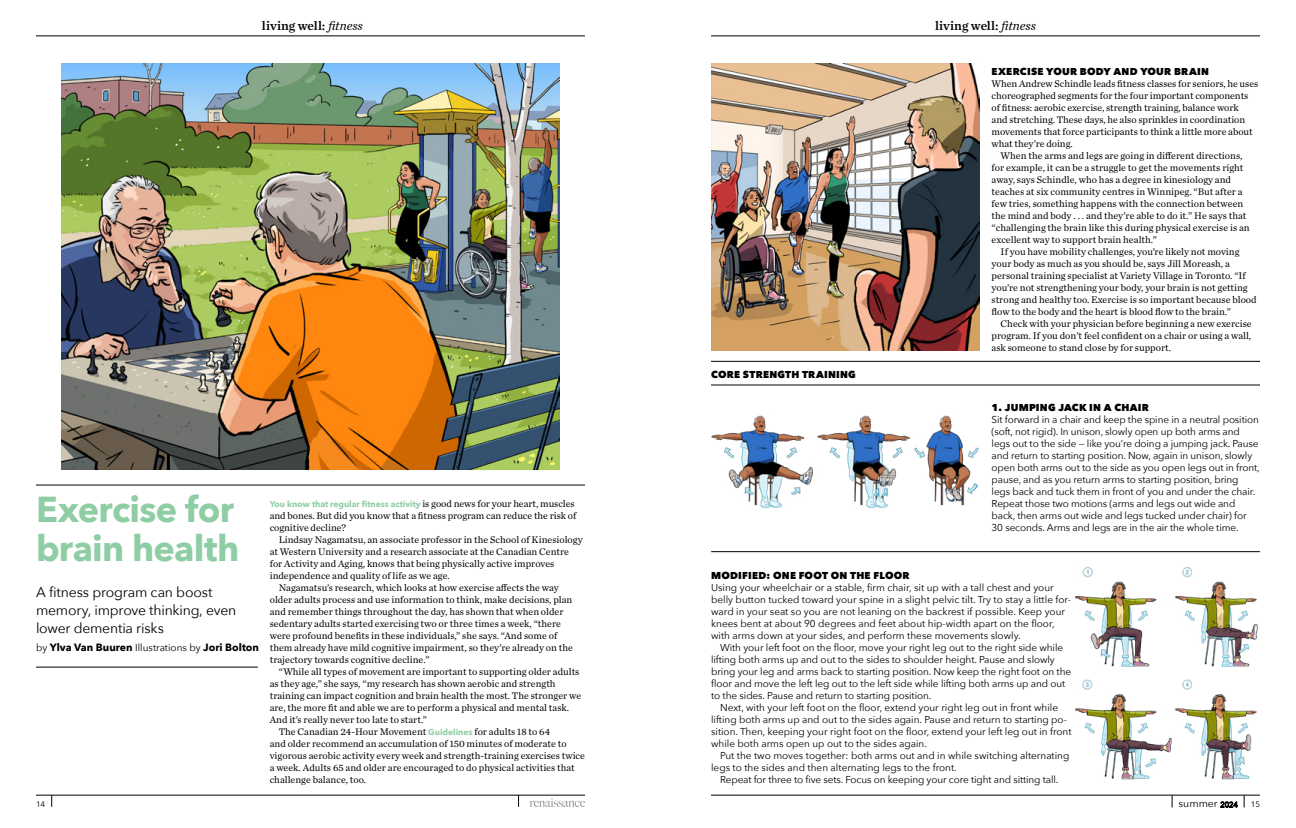
<style>
.page{position:relative;width:1296px;height:828px;background:#fff}
.page>*{position:absolute;margin:0;border:0;box-sizing:border-box;transform-origin:0 0}
.t1{font:700 36px/39px "Avenir Next";letter-spacing:-.02em;color:#8fcea5}
.DEK{font:14px/18px "Avenir Next";letter-spacing:-.015em;color:#000}
.Slug_-_Small_-_Left{font:13px "Chronicle Text G1 Semi";color:#000}
.Byline{font:700 10.5px "Avenir Next";color:#000}
.t2{font:10.5px "Avenir Next";color:#000}
.Body_Copy{font:10px/12px "Chronicle Text G1";color:#000}
.Body_Copy_No_Indent{font:10px/12px "Avenir Next";letter-spacing:-.01em;color:#000}
.Body_Copy-2{font:10px/12px "Avenir Next";letter-spacing:-.01em;color:#000}
.Body_Copy_-_No_Indent{font:10px/12px "Chronicle Text G1";letter-spacing:-.005em;color:#000}
.Body_Copy_No_Indent-2{font:800 10px "Avenir Next";letter-spacing:.02em;color:#000}
.Body_Copy_-_No_Indent-2{font:700 8.5px "Avenir Next";letter-spacing:-.005em;color:#8fcea5}
.t3{font:8px "Avenir Next";color:#000}
.s1{font-family:"Chronicle Text G1";font-style:italic}
.s2{font-weight:400;font-size:10px}
.s3{font-family:"Chronicle Text G1";font-weight:400;font-size:10px;color:#000}
.s4{font-family:"Avenir Next";font-weight:700;font-size:8.5px;color:#8fcea5}
.s5{font-size:7.5px}
</style>
<div class="page">
<img style="left:62px;top:63px;width:497px;height:406px">
<img style="left:711px;top:63px;width:269px;height:288px">
<img style="left:711px;top:415px;width:268px;height:94px">
<img style="left:1075px;top:567px;width:183px;height:213px">
<hr style="left:711px;top:795px;width:549px;height:1px;background:#000">
<svg style="left:1244px;top:795px;width:1px;height:12px"></svg>
<svg style="left:1172px;top:795px;width:1px;height:12px"></svg>
<hr style="left:36px;top:795px;width:549px;height:1px;background:#000">
<svg style="left:518px;top:795px;width:1px;height:12px"></svg>
<svg style="left:52px;top:795px;width:1px;height:12px"></svg>
<svg style="left:530px;top:798px;width:55px;height:9px"></svg>
<hr style="left:36px;top:36px;width:549px;height:1px;background:#000">
<hr style="left:711px;top:36px;width:549px;height:1px;background:#000">
<hr style="left:711px;top:361px;width:549px;height:1px;background:#000">
<hr style="left:711px;top:551px;width:549px;height:1px;background:#000">
<hr style="left:711px;top:385px;width:549px;height:1px;background:#000">
<hr style="left:36px;top:667px;width:222px;height:1px;background:#000">
<hr style="left:36px;top:485px;width:549px;height:1px;background:#000">
<p class="Slug_-_Small_-_Left" style="left:262px;top:15px;width:102px">living well: <span class="s1">fitness</span></p>
<p class="Slug_-_Small_-_Left" style="left:935px;top:15px;width:102px">living well: <span class="s1">fitness</span></p>
<p class="t1" style="left:36px;top:489px;width:205px">Exercise for brain health</p>
<p class="DEK" style="left:36px;top:583px;width:202px">A fitness program can boost memory, improve thinking, even lower dementia risks</p>
<p class="Byline" style="left:36px;top:638px;width:225px"><span class="s2">by</span> Ylva Van Buuren <span class="s2">Illustrations by</span> Jori Bolton</p>
<p class="Body_Copy_-_No_Indent-2" style="left:270px;top:497px;width:306px">You know that regular fitness activity <span class="s3">is good news for your heart, muscles</span></p>
<p class="Body_Copy_-_No_Indent" style="left:270px;top:509px;width:308px">and bones. But did you know that a fitness program can reduce the risk of cognitive decline?</p>
<p class="Body_Copy" style="left:270px;top:533px;width:314px;text-indent:9px">Lindsay Nagamatsu, an associate professor in the School of Kinesiology at Western University and a research associate at the Canadian Centre for Activity and Aging, knows that being physically active improves independence and quality of life as we age.</p>
<p class="Body_Copy" style="left:270px;top:581px;width:305px;text-indent:9px">Nagamatsu’s research, which looks at how exercise affects the way older adults process and use information to think, make decisions, plan and remember things throughout the day, has shown that when older sedentary adults started exercising two or three times a week, “there were profound benefits in these individuals,” she says. “And some of them already have mild cognitive impairment, so they’re already on the trajectory towards cognitive decline.”</p>
<p class="Body_Copy" style="left:270px;top:665px;width:313px;text-indent:9px">“While all types of movement are important to supporting older adults as they age,” she says, “my research has shown aerobic and strength training can impact cognition and brain health the most. The stronger we are, the more fit and able we are to perform a physical and mental task.<br>And it’s really never too late to start.”</p>
<p class="Body_Copy" style="left:270px;top:725px;width:317px;text-indent:9px">The Canadian 24-Hour Movement <span class="s4">Guidelines</span> for adults 18 to 64<br>and older recommend an accumulation of 150 minutes of moderate to vigorous aerobic activity every week and strength-training exercises twice a week. Adults 65 and older are encouraged to do physical activities that challenge balance, too.</p>
<p class="Body_Copy_No_Indent-2" style="left:711px;top:368px;width:146px">CORE STRENGTH TRAINING</p>
<p class="Body_Copy_No_Indent-2" style="left:992px;top:65px;width:219px">EXERCISE YOUR BODY AND YOUR BRAIN</p>
<p class="Body_Copy_-_No_Indent" style="left:992px;top:77px;width:268px">When Andrew Schindle leads fitness classes for seniors, he uses choreographed segments for the four important components of fitness: aerobic exercise, strength training, balance work<br>and stretching. These days, he also sprinkles in coordination movements that force participants to think a little more about what they’re doing.</p>
<p class="Body_Copy" style="left:992px;top:149px;width:260px;text-indent:9px">When the arms and legs are going in different directions, for example, it can be a struggle to get the movements right away, says Schindle, who has a degree in kinesiology and teaches at six community centres in Winnipeg. “But after a few tries, something happens with the connection between the mind and body . . . and they’re able to do it.” He says that “challenging the brain like this during physical exercise is an excellent way to support brain health.”</p>
<p class="Body_Copy" style="left:992px;top:245px;width:267px;text-indent:9px">If you have mobility challenges, you’re likely not moving your body as much as you should be, says Jill Moreash, a personal training specialist at Variety Village in Toronto. “If you’re not strengthening your body, your brain is not getting strong and healthy too. Exercise is so important because blood flow to the body and the heart is blood flow to the brain.”</p>
<p class="Body_Copy" style="left:992px;top:317px;width:262px;text-align:justify;text-indent:9px">Check with your physician before beginning a new exercise program. If you don’t feel confident on a chair or using a wall, ask someone to stand close by for support.</p>
<p class="Body_Copy_No_Indent-2" style="left:992px;top:401px;width:159px">1. JUMPING JACK IN A CHAIR</p>
<p class="Body_Copy_No_Indent" style="left:992px;top:413px;width:270px">Sit forward in a chair and keep the spine in a neutral position (soft, not rigid). In unison, slowly open up both arms and legs out to the side — like you’re doing a jumping jack. Pause and return to starting position. Now, again in unison, slowly open both arms out to the side as you open legs out in front, pause, and as you return arms to starting position, bring<br>legs back and tuck them in front of you and under the chair.<br>Repeat those two motions (arms and legs out wide and back, then arms out wide and legs tucked under chair) for 30 seconds. Arms and legs are in the air the whole time.</p>
<p class="Body_Copy_No_Indent-2" style="left:711px;top:569px;width:200px">MODIFIED: ONE FOOT ON THE FLOOR</p>
<p class="Body_Copy_No_Indent" style="left:711px;top:581px;width:362px">Using your wheelchair or a stable, firm chair, sit up with a tall chest and your belly button tucked toward your spine in a slight pelvic tilt. Try to stay a little for&shy;ward in your seat so you are not leaning on the backrest if possible. Keep your knees bent at about 90 degrees and feet about hip-width apart on the floor, with arms down at your sides, and perform these movements slowly.</p>
<p class="Body_Copy-2" style="left:711px;top:641px;width:362px;text-indent:9px">With your left foot on the floor, move your right leg out to the right side while lifting both arms up and out to the sides to shoulder height. Pause and slowly bring your leg and arms back to starting position. Now keep the right foot on the floor and move the left leg out to the left side while lifting both arms up and out to the sides. Pause and return to starting position.</p>
<p class="Body_Copy-2" style="left:711px;top:701px;width:362px;text-indent:9px">Next, with your left foot on the floor, extend your right leg out in front while lifting both arms up and out to the sides again. Pause and return to starting po&shy;sition. Then, keeping your right foot on the floor, extend your left leg out in front while both arms open up out to the sides again.</p>
<p class="Body_Copy-2" style="left:711px;top:749px;width:360px;text-indent:9px">Put the two moves together: both arms out and in while switching alternating legs to the sides and then alternating legs to the front.</p>
<p class="Body_Copy-2" style="left:720px;top:773px;width:340px">Repeat for three to five sets. Focus on keeping your core tight and sitting tall.</p>
<p class="t3" style="left:36px;top:798px;width:11px">14</p>
<p class="t2" style="left:1179px;top:795px;width:61px">summer <span class="s5">2024</span></p>
<p class="t3" style="left:1251px;top:798px;width:11px">15</p>
</div>
